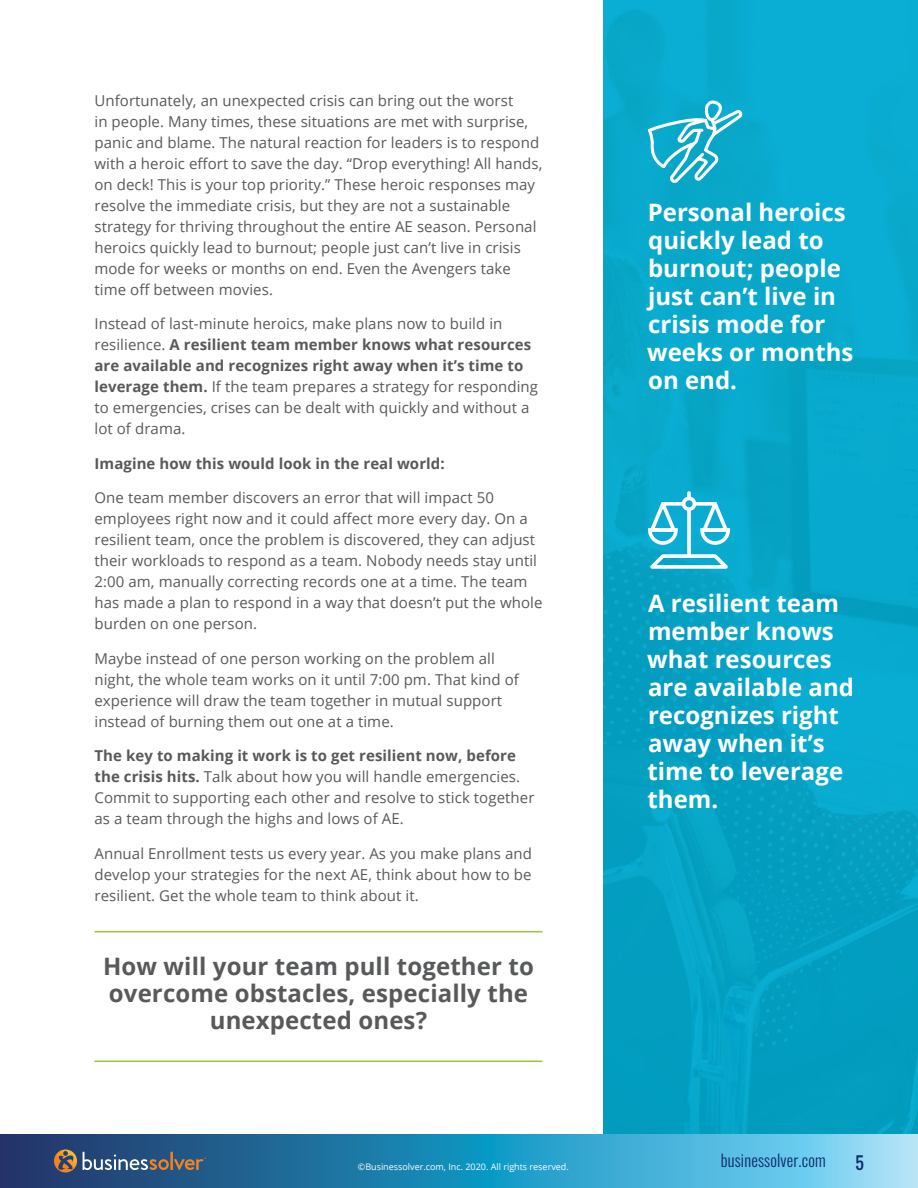
<style>
.page{position:relative;width:918px;height:1188px;background:#fff}
.page>*{position:absolute;margin:0;border:0;box-sizing:border-box;transform-origin:0 0}
.t1{font:700 24px/28px "Open Sans";color:#fff}
.t2{font:700 24px/27px "Open Sans";letter-spacing:.005em;color:#58595b;text-align:center}
.t3{font:300 16.5px "Oswald";letter-spacing:.01em;color:#0d2c6c}
.t4{font:16.5px "Oswald";color:#0d2c6c}
.t5{font:15px/21px "Open Sans";letter-spacing:.005em;color:#58595b}
.t6{font:700 15px "Open Sans";letter-spacing:.005em;color:#58595b}
.t7{font:9px "Open Sans";color:#fff}
.s1{font-weight:700}
</style>
<div class="page">
<div style="left:603px;top:0;width:315px;height:1134px;background:#08a7ca"></div>
<hr style="left:94px;top:931px;width:448px;height:1px;background:#9dc23b">
<hr style="left:94px;top:1061px;width:448px;height:1px;background:#9dc23b">
<svg style="left:648px;top:101px;width:94px;height:82px"></svg>
<svg style="left:648px;top:493px;width:82px;height:76px"></svg>
<svg style="left:0;top:1134px;width:918px;height:54px;background:#3990ba"></svg>
<svg style="left:54px;top:1149px;width:23px;height:24px"></svg>
<svg style="left:83px;top:1152px;width:123px;height:18px;background:#5e6f84"></svg>
<p class="t5" style="left:94px;top:90px;width:449px">Unfortunately, an unexpected crisis can bring out the worst<br>in people. Many times, these situations are met with surprise, panic and blame. The natural reaction for leaders is to respond with a heroic effort to save the day. “Drop everything! All hands, on deck! This is your top priority.” These heroic responses may resolve the immediate crisis, but they are not a sustainable strategy for thriving throughout the entire AE season. Personal heroics quickly lead to burnout; people just can’t live in crisis mode for weeks or months on end. Even the Avengers take time off between movies.</p>
<p class="t5" style="left:94px;top:313px;width:445px">Instead of last-minute heroics, make plans now to build in resilience. <span class="s1">A resilient team member knows what resources are available and recognizes right away when it’s time to leverage them.</span> If the team prepares a strategy for responding to emergencies, crises can be dealt with quickly and without a lot of drama.</p>
<p class="t6" style="left:94px;top:453px;width:352px">Imagine how this would look in the real world:</p>
<p class="t5" style="left:94px;top:487px;width:450px">One team member discovers an error that will impact 50 employees right now and it could affect more every day. On a resilient team, once the problem is discovered, they can adjust their workloads to respond as a team. Nobody needs stay until 2:00 am, manually correcting records one at a time. The team has made a plan to respond in a way that doesn’t put the whole burden on one person.</p>
<p class="t5" style="left:94px;top:648px;width:426px">Maybe instead of one person working on the problem all night, the whole team works on it until 7:00 pm. That kind of experience will draw the team together in mutual support instead of burning them out one at a time.</p>
<p class="t5" style="left:94px;top:745px;width:441px"><span class="s1">The key to making it work is to get resilient now, before the crisis hits.</span> Talk about how you will handle emergencies.<br>Commit to supporting each other and resolve to stick together as a team through the highs and lows of AE.</p>
<p class="t5" style="left:94px;top:843px;width:439px;text-align:justify">Annual Enrollment tests us every year. As you make plans and develop your strategies for the next AE, think about how to be resilient. Get the whole team to think about it.</p>
<h1 class="t2" style="left:103px;top:952px;width:432px">How will your team pull together to overcome obstacles, especially the unexpected ones?</h1>
<p class="t7" style="left:358px;top:1161px;width:212px">©Businessolver.com, Inc. 2020. All rights reserved.</p>
<h1 class="t1" style="left:647px;top:198px;width:208px">Personal heroics quickly lead to burnout; people just can’t live in crisis mode for weeks or months on end.</h1>
<h1 class="t1" style="left:647px;top:589px;width:208px">A resilient team member knows what resources are available and recognizes right away when it’s time to leverage them.</h1>
<p class="t3" style="left:721px;top:1149px;width:106px">businessolver.com</p>
<p class="t4" style="left:856px;top:1151px;width:10px">5</p>
</div>
